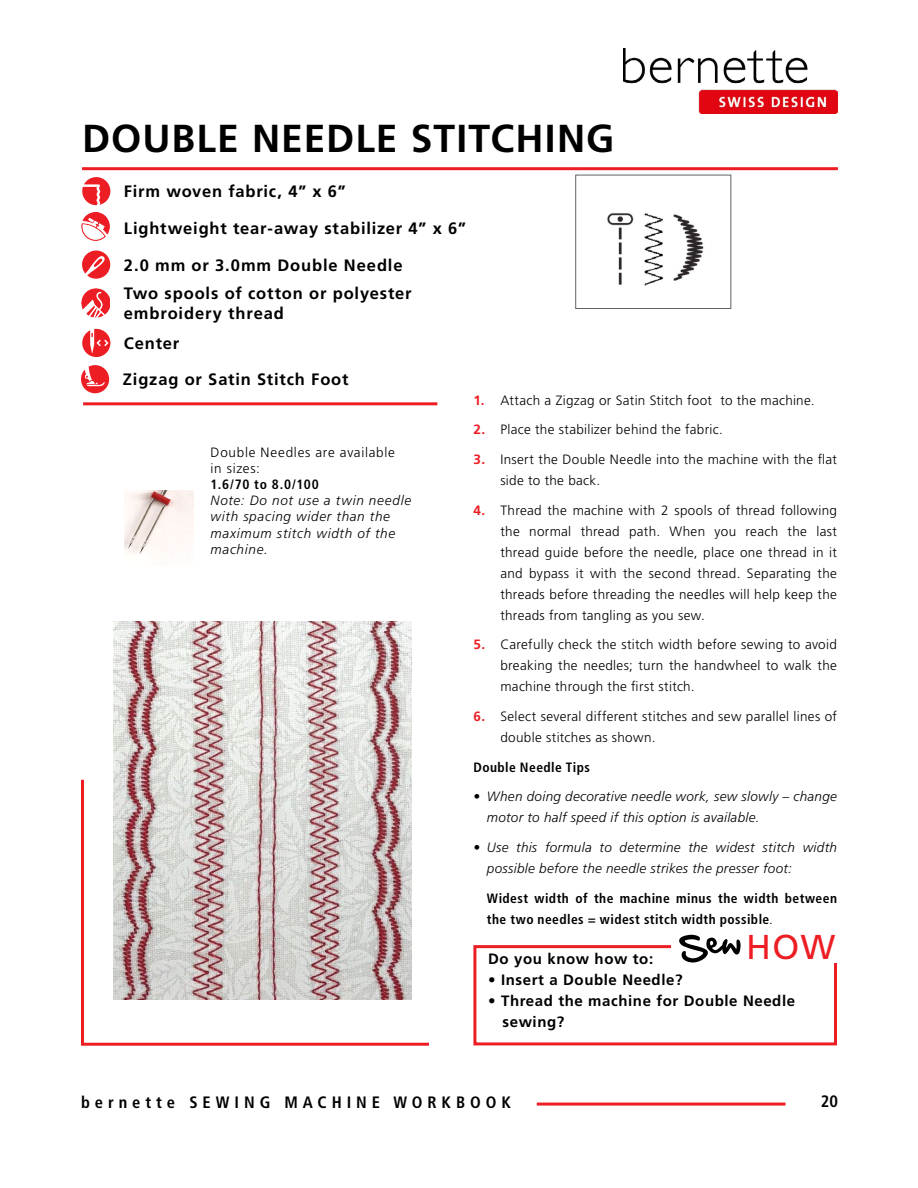
<style>
.page{position:relative;width:918px;height:1188px;background:#fff}
.page>*{position:absolute;margin:0;border:0;box-sizing:border-box;transform-origin:0 0}
.t1{font:700 39px "Frutiger LT Std";letter-spacing:.025em;color:#000}
.t2{font:34.5px "Frutiger LT Std";color:#ed1d24}
.t3{font:700 16.5px/28.3px "Frutiger LT Std";letter-spacing:.05em;color:#000}
.t4{font:700 condensed 16.5px "Frutiger LT Std";letter-spacing:.3em;color:#000}
.t5{font:700 15px/21px "Frutiger LT Std";letter-spacing:.04em;color:#000}
.t6{font:300 13.5px/21px "Frutiger LT Std";letter-spacing:.025em;color:#000}
.t7{font:italic 300 13.5px/21px "Frutiger LT Std";letter-spacing:.025em;color:#000}
.t8{font:700 condensed 13.5px/21px "Frutiger LT Std";letter-spacing:.035em;color:#000}
.t9{font:italic 300 13.5px/16.2px "Frutiger LT Std";letter-spacing:.05em;color:#000}
.t10{font:300 13.5px/16.2px "Frutiger LT Std";letter-spacing:.05em;color:#000}
.s1{font-weight:700;color:#ed1d24}
.s2{font-weight:300;font-stretch:normal}
</style>
<div class="page">
<hr style="left:537px;top:1103px;width:249px;height:3px;background:#ed1d24">
<img style="left:624px;top:49px;width:214px;height:65px">
<hr style="left:82px;top:167px;width:756px;height:3px;background:#ed1d24">
<img style="left:607px;top:213px;width:97px;height:73px">
<div style="left:575px;top:175px;width:156px;height:134px;border:1px solid #616264"></div>
<div style="left:473px;top:945px;width:364px;height:100px;border:3px solid #ed1d24"></div>
<div style="left:671px;top:932px;width:180px;height:30px;background:#fff"></div>
<svg style="left:679px;top:935px;width:62px;height:28px"></svg>
<img style="left:113px;top:621px;width:299px;height:156px">
<img style="left:124px;top:490px;width:69px;height:66px">
<hr style="left:83px;top:402px;width:354px;height:3px;background:#ed1d24">
<svg style="left:82px;top:177px;width:28px;height:28px"></svg>
<svg style="left:82px;top:251px;width:28px;height:28px"></svg>
<svg style="left:81px;top:365px;width:28px;height:28px"></svg>
<svg style="left:82px;top:329px;width:28px;height:28px"></svg>
<img style="left:81px;top:212px;width:28px;height:28px">
<img style="left:81px;top:288px;width:29px;height:29px">
<svg style="left:81px;top:777px;width:348px;height:269px"></svg>
<h1 class="t1" style="left:82px;top:115px;width:534px">DOUBLE NEEDLE STITCHING</h1>
<p class="t3" style="left:124px;top:178px;width:223px">Firm woven fabric, 4” x 6”</p>
<p class="t3" style="left:124px;top:214px;width:344px">Lightweight tear-away stabilizer 4” x 6”</p>
<p class="t3" style="left:124px;top:251px;width:289px">2.0 mm or 3.0mm Double Needle<br>Two spools of cotton or polyester</p>
<p class="t3" style="left:124px;top:299px;width:161px">embroidery thread</p>
<p class="t3" style="left:124px;top:329px;width:57px">Center</p>
<p class="t3" style="left:123px;top:366px;width:227px">Zigzag or Satin Stitch Foot</p>
<p class="t10" style="left:211px;top:444px;width:186px">Double Needles are available in sizes:</p>
<p class="t8" style="left:211px;top:474px;width:110px">1.6/70 to 8.0/100</p>
<p class="t9" style="left:211px;top:493px;width:202px">Note: Do not use a twin needle with spacing wider than the maximum stitch width of the machine.</p>
<p class="t6" style="left:473px;top:390px;width:343px"><span class="s1">1.</span> Attach a Zigzag or Satin Stitch foot to the machine.</p>
<p class="t6" style="left:473px;top:419px;width:251px"><span class="s1">2.</span> Place the stabilizer behind the fabric.</p>
<p class="t6" style="left:500px;top:449px;width:338px;text-indent:-27px"><span class="s1">3.</span> Insert the Double Needle into the machine with the flat side to the back.</p>
<p class="t6" style="left:500px;top:500px;width:338px;text-align:justify;text-indent:-27px"><span class="s1">4.</span> Thread the machine with 2 spools of thread following the normal thread path. When you reach the last thread guide before the needle, place one thread in it and bypass it with the second thread. Separating the threads before threading the needles will help keep the threads from tangling as you sew.</p>
<p class="t6" style="left:500px;top:634px;width:338px;text-align:justify;text-indent:-27px"><span class="s1">5.</span> Carefully check the stitch width before sewing to avoid breaking the needles; turn the handwheel to walk the machine through the first stitch.</p>
<p class="t6" style="left:500px;top:706px;width:338px;text-indent:-27px"><span class="s1">6.</span> Select several different stitches and sew parallel lines of double stitches as shown.</p>
<p class="t8" style="left:473px;top:756px;width:118px">Double Needle Tips</p>
<p class="t7" style="left:487px;top:786px;width:352px;text-indent:-14px">• When doing decorative needle work, sew slowly – change motor to half speed if this option is available.</p>
<p class="t7" style="left:487px;top:837px;width:352px;text-indent:-14px">• Use this formula to determine the widest stitch width possible before the needle strikes the presser foot:</p>
<p class="t8" style="left:487px;top:887px;width:352px">Widest width of the machine minus the width between the two needles = widest stitch width possible<span class="s2">.</span></p>
<p class="t5" style="left:488px;top:949px;width:166px">Do you know how to:</p>
<h2 class="t2" style="left:746px;top:927px;width:91px">HOW</h2>
<p class="t5" style="left:488px;top:970px;width:196px">• Insert a Double Needle?</p>
<p class="t5" style="left:503px;top:991px;width:294px;text-indent:-14px">• Thread the machine for Double Needle sewing?</p>
<p class="t4" style="left:81px;top:1092px;width:431px">bernette SEWING MACHINE WORKBOOK</p>
<p class="t4" style="left:821px;top:1092px;width:19px">20</p>
</div>
